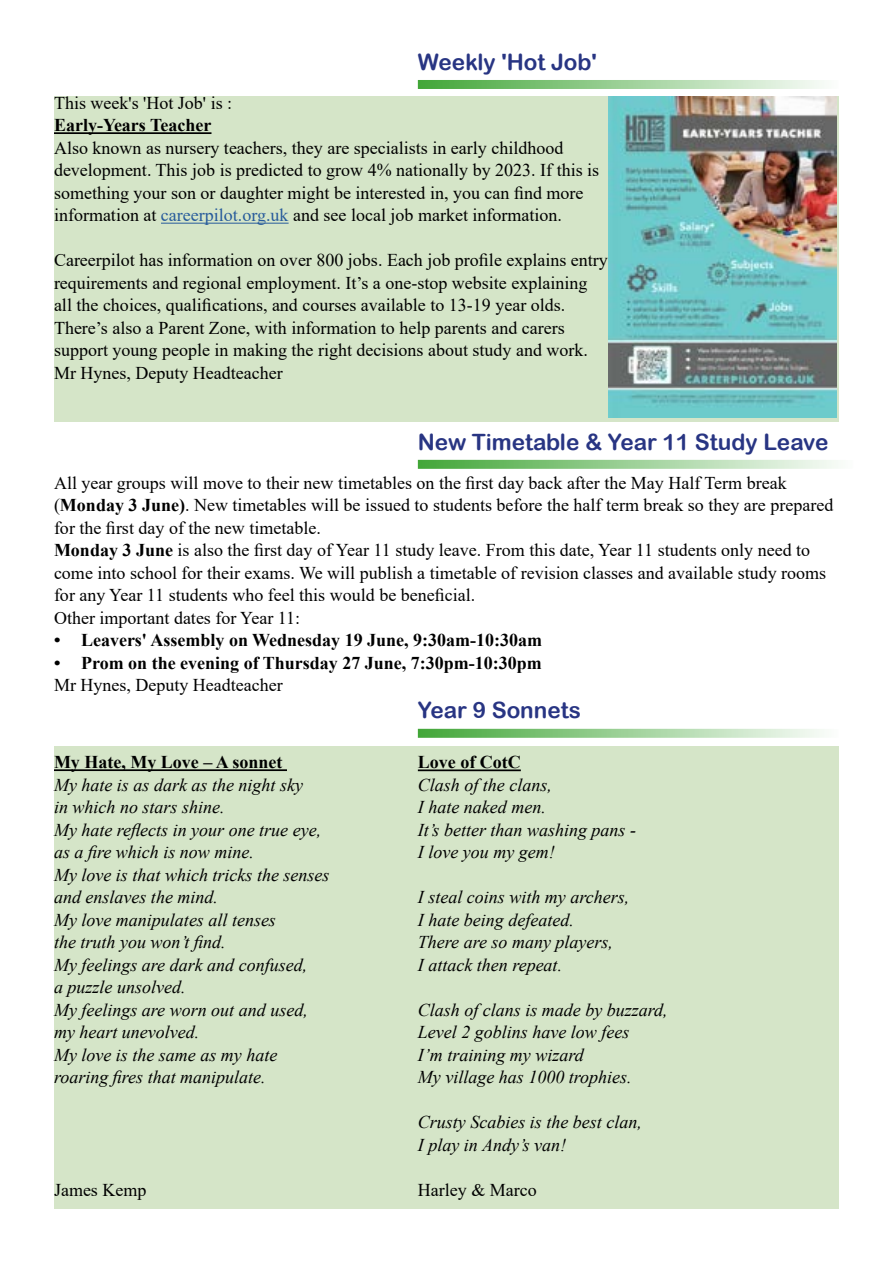
<style>
.page{position:relative;width:893px;height:1263px;background:#fff}
.page>*{position:absolute;margin:0;border:0;box-sizing:border-box;transform-origin:0 0}
.t1{font:22.5px "Arial Rounded MT Bold";color:#283583}
.t2{font:18px/22.5px "Times New Roman";color:#000}
.t3{font:italic 18px/22.5px "Times New Roman";color:#000}
.t4{font:700 18px "Times New Roman";color:#000}
.s1{color:#275b9b}
.s2{font-weight:700}
</style>
<div class="page">
<div style="left:54px;top:96px;width:785px;height:326px;background:#d5e5c8"></div>
<div style="left:54px;top:746px;width:785px;height:463px;background:#d5e5c8"></div>
<svg style="left:418px;top:729px;width:404px;height:9px;background:#9dd198"></svg>
<hr style="left:54px;top:132px;width:157px;height:2px;background:#000">
<hr style="left:161px;top:223px;width:128px;height:1px;background:#275b9b">
<img style="left:609px;top:96px;width:227px;height:322px">
<hr style="left:54px;top:769px;width:233px;height:2px;background:#000">
<hr style="left:418px;top:769px;width:103px;height:2px;background:#000">
<svg style="left:418px;top:80px;width:404px;height:9px;background:#9bd096"></svg>
<svg style="left:418px;top:460px;width:418px;height:9px;background:#9dd098"></svg>
<p class="t1" style="left:418px;top:49px;width:181px">Weekly 'Hot Job'</p>
<p class="t2" style="left:54px;top:91px;width:180px">This week's 'Hot Job' is :</p>
<p class="t4" style="left:54px;top:112px;width:159px">Early-Years Teacher</p>
<p class="t2" style="left:54px;top:136px;width:547px">Also known as nursery teachers, they are specialists in early childhood development. This job is predicted to grow 4% nationally by 2023. If this is something your son or daughter might be interested in, you can find more information at <span class="s1">careerpilot.org.uk</span> and see local job market information.</p>
<p class="t2" style="left:54px;top:248px;width:555px">Careerpilot has information on over 800 jobs. Each job profile explains entry requirements and regional employment. It’s a one-stop website explaining all the choices, qualifications, and courses available to 13-19 year olds.<br>There’s also a Parent Zone, with information to help parents and carers support young people in making the right decisions about study and work.<br>Mr Hynes, Deputy Headteacher</p>
<p class="t1" style="left:418px;top:429px;width:412px">New Timetable &amp; Year 11 Study Leave</p>
<p class="t2" style="left:54px;top:471px;width:781px">All year groups will move to their new timetables on the first day back after the May Half Term break (<span class="s2">Monday 3 June)</span>. New timetables will be issued to students before the half term break so they are prepared for the first day of the new timetable.<br><span class="s2">Monday 3 June</span> is also the first day of Year 11 study leave. From this date, Year 11 students only need to come into school for their exams. We will publish a timetable of revision classes and available study rooms for any Year 11 students who feel this would be beneficial.<br>Other important dates for Year 11:</p>
<p class="t4" style="left:54px;top:627px;width:490px">• Leavers' Assembly on Wednesday 19 June, 9:30am-10:30am</p>
<p class="t4" style="left:54px;top:650px;width:489px">• Prom on the evening of Thursday 27 June, 7:30pm-10:30pm</p>
<p class="t2" style="left:54px;top:673px;width:230px">Mr Hynes, Deputy Headteacher</p>
<p class="t4" style="left:54px;top:749px;width:230px">My Hate, My Love – A sonnet</p>
<p class="t3" style="left:54px;top:773px;width:277px">My hate is as dark as the night sky<br>in which no stars shine.<br>My hate reflects in your one true eye, as a fire which is now mine.<br>My love is that which tricks the senses and enslaves the mind.<br>My love manipulates all tenses<br>the truth you won’t find.<br>My feelings are dark and confused,<br>a puzzle unsolved.<br>My feelings are worn out and used, my heart unevolved.<br>My love is the same as my hate roaring fires that manipulate.</p>
<p class="t2" style="left:54px;top:1178px;width:94px">James Kemp</p>
<p class="t1" style="left:418px;top:696px;width:165px">Year 9 Sonnets</p>
<p class="t4" style="left:418px;top:749px;width:104px">Love of CotC</p>
<p class="t3" style="left:418px;top:773px;width:220px">Clash of the clans,<br>I hate naked men.<br>It’s better than washing pans -<br>I love you my gem!</p>
<p class="t3" style="left:418px;top:886px;width:213px">I steal coins with my archers,<br>I hate being defeated.<br>There are so many players,<br>I attack then repeat.</p>
<p class="t3" style="left:418px;top:998px;width:251px">Clash of clans is made by buzzard,<br>Level 2 goblins have low fees<br>I’m training my wizard<br>My village has 1000 trophies.</p>
<p class="t3" style="left:418px;top:1111px;width:225px">Crusty Scabies is the best clan,<br>I play in Andy’s van!</p>
<p class="t2" style="left:418px;top:1178px;width:120px">Harley &amp; Marco</p>
</div>
